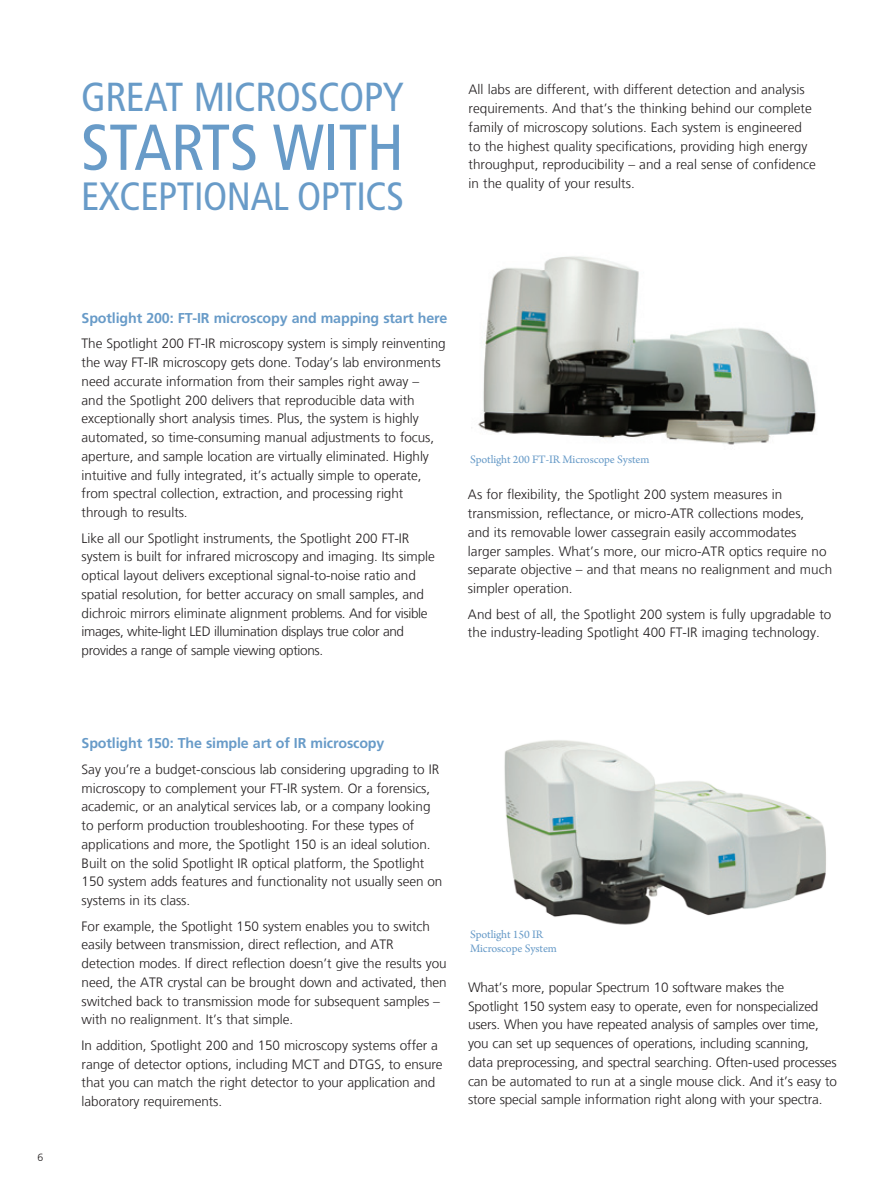
<style>
.page{position:relative;width:891px;height:1188px;background:#fff}
.page>*{position:absolute;margin:0;border:0;box-sizing:border-box;transform-origin:0 0}
.t1{font:condensed 64.8px "Frutiger LT Com";letter-spacing:-.01em;color:#689bc8}
.t2{font:condensed 40.5px "Frutiger LT Com";letter-spacing:-.01em;color:#689bc8}
.t3{font:condensed 39.45px "Frutiger LT Com";letter-spacing:-.01em;color:#689bc8}
.t4{font:700 14.25px "Frutiger LT Com";letter-spacing:-.01em;color:#689bc8}
.t5{font:300 13.5px/18.8px "Frutiger LT Com";letter-spacing:-.005em;color:#231f20}
.t6{font:12px/13.5px "Arno Pro";letter-spacing:-.01em;color:#689bc8}
.t7{font:300 10.5px "Frutiger LT Com";color:#231f20}
</style>
<div class="page">
<img style="left:471px;top:256px;width:345px;height:189px">
<img style="left:504px;top:740px;width:322px;height:185px">
<h2 class="t2" style="left:81px;top:81px;width:324px">GREAT MICROSCOPY</h2>
<h1 class="t1" style="left:81px;top:121px;width:324px">STARTS WITH</h1>
<h3 class="t3" style="left:81px;top:181px;width:324px">EXCEPTIONAL OPTICS</h3>
<p class="t5" style="left:469px;top:81px;width:349px">All labs are different, with different detection and analysis requirements. And that’s the thinking behind our complete family of microscopy solutions. Each system is engineered to the highest quality specifications, providing high energy throughput, reproducibility – and a real sense of confidence in the quality of your results.</p>
<p class="t7" style="left:38px;top:1153px;width:7px">6</p>
<p class="t4" style="left:82px;top:312px;width:367px">Spotlight 200: FT-IR microscopy and mapping start here</p>
<p class="t5" style="left:82px;top:335px;width:366px">The Spotlight 200 FT-IR microscopy system is simply reinventing the way FT-IR microscopy gets done. Today’s lab environments need accurate information from their samples right away –<br>and the Spotlight 200 delivers that reproducible data with exceptionally short analysis times. Plus, the system is highly automated, so time-consuming manual adjustments to focus, aperture, and sample location are virtually eliminated. Highly intuitive and fully integrated, it’s actually simple to operate, from spectral collection, extraction, and processing right through to results.</p>
<p class="t5" style="left:82px;top:529px;width:355px">Like all our Spotlight instruments, the Spotlight 200 FT-IR system is built for infrared microscopy and imaging. Its simple optical layout delivers exceptional signal-to-noise ratio and spatial resolution, for better accuracy on small samples, and dichroic mirrors eliminate alignment problems. And for visible images, white-light LED illumination displays true color and provides a range of sample viewing options.</p>
<p class="t6" style="left:470px;top:454px;width:181px">Spotlight 200 FT-IR Microscope System</p>
<p class="t5" style="left:468px;top:486px;width:366px">As for flexibility, the Spotlight 200 system measures in transmission, reflectance, or micro-ATR collections modes,<br>and its removable lower cassegrain easily accommodates larger samples. What’s more, our micro-ATR optics require no separate objective – and that means no realignment and much simpler operation.</p>
<p class="t5" style="left:468px;top:606px;width:365px">And best of all, the Spotlight 200 system is fully upgradable to the industry-leading Spotlight 400 FT-IR imaging technology.</p>
<p class="t4" style="left:82px;top:737px;width:304px">Spotlight 150: The simple art of IR microscopy</p>
<p class="t5" style="left:82px;top:761px;width:362px">Say you’re a budget-conscious lab considering upgrading to IR microscopy to complement your FT-IR system. Or a forensics, academic, or an analytical services lab, or a company looking to perform production troubleshooting. For these types of applications and more, the Spotlight 150 is an ideal solution.<br>Built on the solid Spotlight IR optical platform, the Spotlight 150 system adds features and functionality not usually seen on systems in its class.</p>
<p class="t5" style="left:82px;top:918px;width:367px">For example, the Spotlight 150 system enables you to switch easily between transmission, direct reflection, and ATR detection modes. If direct reflection doesn’t give the results you need, the ATR crystal can be brought down and activated, then switched back to transmission mode for subsequent samples – with no realignment. It’s that simple.</p>
<p class="t5" style="left:82px;top:1037px;width:363px">In addition, Spotlight 200 and 150 microscopy systems offer a range of detector options, including MCT and DTGS, to ensure that you can match the right detector to your application and laboratory requirements.</p>
<p class="t6" style="left:470px;top:929px;width:88px">Spotlight 150 IR<br>Microscope System</p>
<p class="t5" style="left:468px;top:979px;width:370px">What’s more, popular Spectrum 10 software makes the Spotlight 150 system easy to operate, even for nonspecialized users. When you have repeated analysis of samples over time, you can set up sequences of operations, including scanning, data preprocessing, and spectral searching. Often-used processes can be automated to run at a single mouse click. And it’s easy to store special sample information right along with your spectra.</p>
</div>
